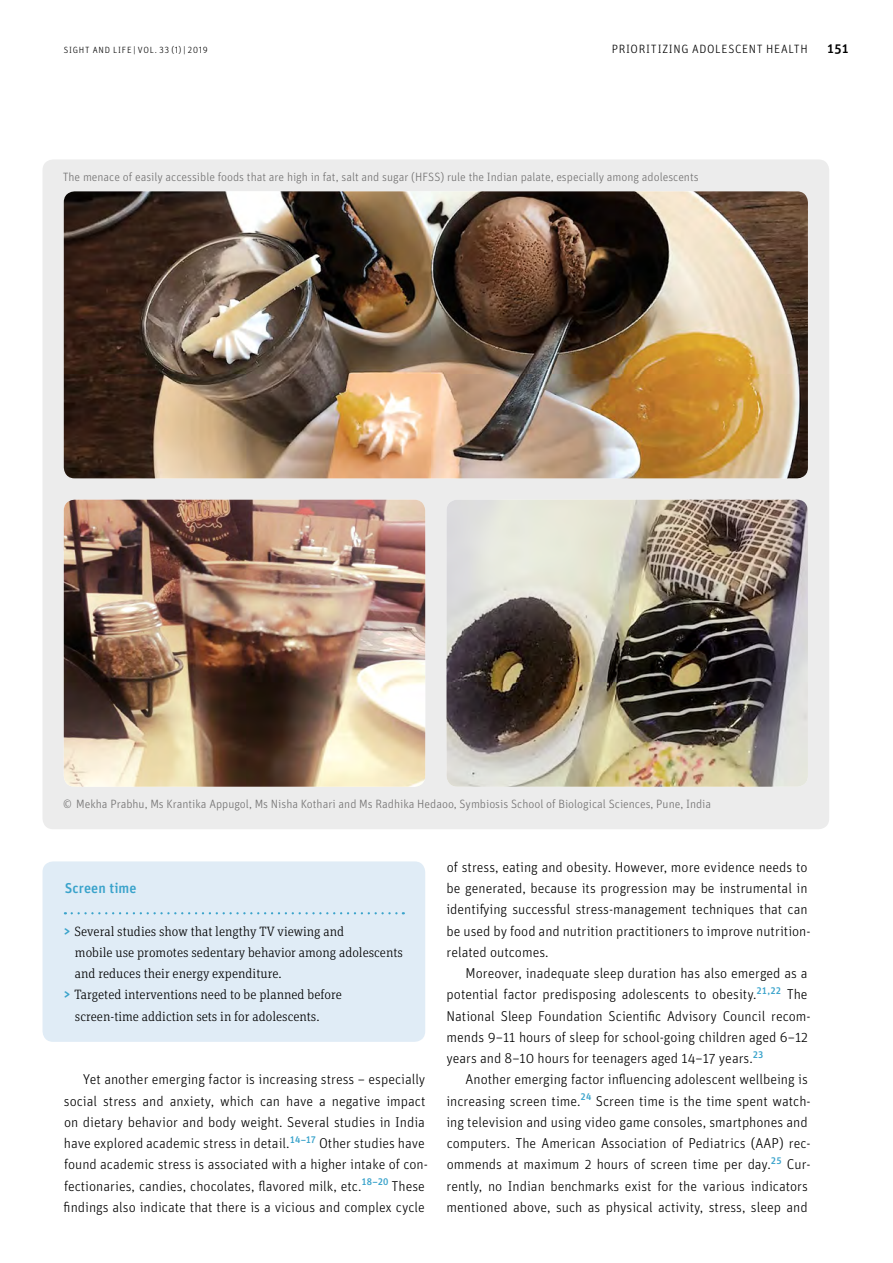
<style>
.page{position:relative;width:893px;height:1263px;background:#fff}
.page>*{position:absolute;margin:0;border:0;box-sizing:border-box;transform-origin:0 0}
.t1{font:300 14.25px/21.3px "Unit Pro";color:#000}
.t2{font:500 14.25px "Unit Pro";letter-spacing:.01em;color:#3aa3cb}
.t3{font:300 13.5px "Unit Slab Pro";color:#000}
.t4{font:500 13.5px "Unit Pro";color:#000}
.t5{font:300 12px "Unit Pro";color:#706f6f}
.t6{font:300 12px "Unit Pro";letter-spacing:.055em;color:#000}
.t7{font:300 9px "Unit Pro";letter-spacing:.085em;color:#000}
.s1{font-family:"Unit Pro";font-weight:500;font-size:14.25px;color:#3aa3cb}
</style>
<div class="page">
<div style="left:43px;top:861px;width:382px;height:181px;background:#e0ecf6;border-radius:11px"></div>
<div style="left:43px;top:159px;width:786px;height:670px;background:#ececec;border-radius:11px"></div>
<img style="left:64px;top:500px;width:361px;height:287px">
<img style="left:446px;top:500px;width:362px;height:287px">
<img style="left:64px;top:191px;width:744px;height:287px">
<svg style="left:72px;top:912px;width:332px;height:2px"></svg>
<p class="t7" style="left:64px;top:44px;width:143px">SIGHT AND LIFE | VOL. 33 (1) | 2019</p>
<p class="t6" style="left:612px;top:41px;width:198px">PRIORITIZING ADOLESCENT HEALTH</p>
<p class="t4" style="left:828px;top:39px;width:22px">151</p>
<p class="t5" style="left:63px;top:169px;width:637px">The menace of easily accessible foods that are high in fat, salt and sugar (HFSS) rule the Indian palate, especially among adolescents</p>
<p class="t5" style="left:63px;top:796px;width:649px">© Mekha Prabhu, Ms Krantika Appugol, Ms Nisha Kothari and Ms Radhika Hedaoo, Symbiosis School of Biological Sciences, Pune, India</p>
<p class="t2" style="left:65px;top:878px;width:73px">Screen time</p>
<p class="t3" style="left:63px;top:922px;width:283px"><span class="s1">&gt;</span> Several studies show that lengthy TV viewing and</p>
<p class="t3" style="left:75px;top:943px;width:330px">mobile use promotes sedentary behavior among adolescents</p>
<p class="t3" style="left:75px;top:965px;width:209px">and reduces their energy expenditure.</p>
<p class="t3" style="left:63px;top:986px;width:280px"><span class="s1">&gt;</span> Targeted interventions need to be planned before</p>
<p class="t3" style="left:75px;top:1007px;width:246px">screen-time addiction sets in for adolescents.</p>
<p class="t1" style="left:64px;top:1068px;width:366px;text-indent:19px">Yet another emerging factor is increasing stress – especially social stress and anxiety, which can have a negative impact on dietary behavior and body weight. Several studies in India have explored academic stress in detail.<sup>14–17</sup> Other studies have found academic stress is associated with a higher intake of con&shy;fectionaries, candies, chocolates, flavored milk, etc.<sup>18–20</sup> These findings also indicate that there is a vicious and complex cycle</p>
<p class="t1" style="left:446px;top:856px;width:366px">of stress, eating and obesity. However, more evidence needs to be generated, because its progression may be instrumental in identifying successful stress-management techniques that can be used by food and nutrition practitioners to improve nutrition&shy;related outcomes.</p>
<p class="t1" style="left:446px;top:962px;width:366px;text-indent:19px">Moreover, inadequate sleep duration has also emerged as a potential factor predisposing adolescents to obesity.<sup>21,22</sup> The National Sleep Foundation Scientific Advisory Council recom&shy;mends 9–11 hours of sleep for school-going children aged 6–12 years and 8–10 hours for teenagers aged 14–17 years.<sup>23</sup></p>
<p class="t1" style="left:446px;top:1068px;width:366px;text-indent:19px">Another emerging factor influencing adolescent wellbeing is increasing screen time.<sup>24</sup> Screen time is the time spent watch&shy;ing television and using video game consoles, smartphones and computers. The American Association of Pediatrics (AAP) rec&shy;ommends at maximum 2 hours of screen time per day.<sup>25</sup> Cur&shy;rently, no Indian benchmarks exist for the various indicators mentioned above, such as physical activity, stress, sleep and</p>
</div>
